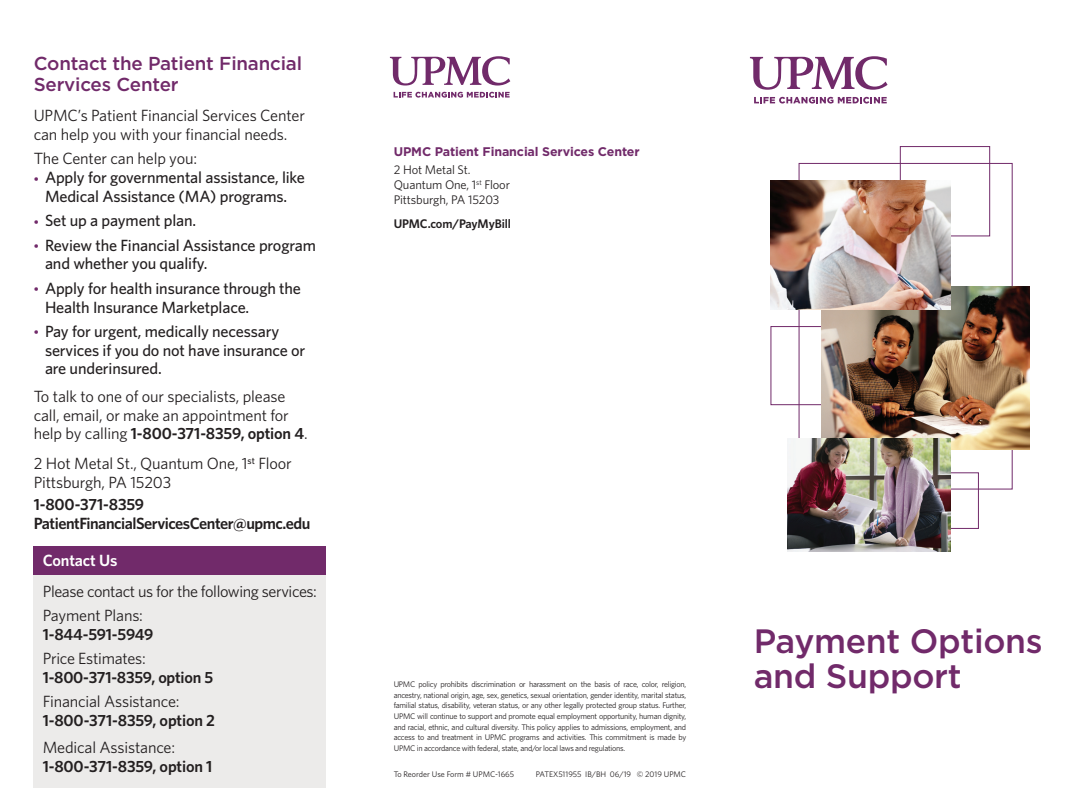
<style>
.page{position:relative;width:1080px;height:810px;background:#fff}
.page>*{position:absolute;margin:0;border:0;box-sizing:border-box;transform-origin:0 0}
.t1{font:500 33.75px/35px "Gotham";letter-spacing:-.01em;color:#712a6a}
.t2{font:500 18.75px/21.2px "Gotham";letter-spacing:-.01em;color:#712a6a}
.t3{font:16.25px/18.8px "Whitney";letter-spacing:-.01em;color:#231f20}
.t4{font:500 16.25px/18.8px "Whitney";letter-spacing:-.01em;color:#231f20}
.t5{font:600 16.25px/18.8px "Whitney";letter-spacing:-.02em;color:#231f20}
.t6{font:600 16.25px "Whitney";letter-spacing:-.01em;color:#fff}
.t7{font:12.5px/15px "Whitney";letter-spacing:-.01em;color:#231f20}
.t8{font:700 12.5px "Gotham";letter-spacing:-.01em;color:#712a6a}
.t9{font:600 12.5px "Whitney";letter-spacing:-.01em;color:#231f20}
.t10{font:8.12px/10.6px "Whitney";letter-spacing:-.03em;color:#231f20;text-align:justify}
.t11{font:8.12px "Whitney";color:#231f20}
.s1{font-family:"Gill Sans";font-weight:400;font-size:14.38px;color:#712a6a}
.s2{font-weight:600}
</style>
<div class="page">
<svg style="left:754px;top:97px;width:133px;height:7px"></svg>
<svg style="left:750px;top:56px;width:138px;height:34px"></svg>
<div style="left:922px;top:472px;width:57px;height:57px;border:1px solid #712a6a"></div>
<div style="left:771px;top:326px;width:90px;height:79px;border:1px solid #712a6a"></div>
<div style="left:900px;top:146px;width:90px;height:90px;border:1px solid #712a6a"></div>
<img style="left:821px;top:287px;width:208px;height:163px">
<img style="left:771px;top:180px;width:180px;height:129px">
<img style="left:788px;top:439px;width:163px;height:112px">
<svg style="left:394px;top:92px;width:116px;height:6px"></svg>
<svg style="left:390px;top:56px;width:120px;height:30px"></svg>
<div style="left:34px;top:575px;width:292px;height:213px;background:#ecebea"></div>
<div style="left:34px;top:547px;width:292px;height:28px;background:#712a6a"></div>
<h2 class="t2" style="left:34px;top:53px;width:270px">Contact the Patient Financial<br>Services Center</h2>
<h3 class="t3" style="left:34px;top:106px;width:273px">UPMC’s Patient Financial Services Center can help you with your financial needs.</h3>
<h3 class="t3" style="left:34px;top:149px;width:165px">The Center can help you:</h3>
<h3 class="t4" style="left:34px;top:168px;width:273px;text-align:center"><span class="s1">•</span> Apply for governmental assistance, like<br>Medical Assistance (MA) programs.</h3>
<h3 class="t4" style="left:34px;top:211px;width:164px"><span class="s1">•</span> Set up a payment plan.</h3>
<h3 class="t4" style="left:45px;top:235px;width:272px;text-indent:-11px"><span class="s1">•</span> Review the Financial Assistance program and whether you qualify.</h3>
<h3 class="t4" style="left:45px;top:278px;width:258px;text-indent:-11px"><span class="s1">•</span> Apply for health insurance through the<br>Health Insurance Marketplace.</h3>
<h3 class="t4" style="left:45px;top:321px;width:262px;text-indent:-11px"><span class="s1">•</span> Pay for urgent, medically necessary services if you do not have insurance or are underinsured.</h3>
<h3 class="t3" style="left:34px;top:386px;width:276px">To talk to one of our specialists, please call, email, or make an appointment for help by calling <span class="s2">1-800-371-8359, option 4</span>.</h3>
<h3 class="t3" style="left:34px;top:454px;width:260px">2 Hot Metal St., Quantum One, 1<sup>st</sup> Floor<br>Pittsburgh, PA 15203</h3>
<h3 class="t5" style="left:34px;top:495px;width:278px">1-800-371-8359<br>PatientFinancialServicesCenter@upmc.edu</h3>
<h3 class="t6" style="left:43px;top:551px;width:76px">Contact Us</h3>
<h3 class="t3" style="left:43px;top:578px;width:276px;line-height:24.4px">Please contact us for the following services:<br>Payment Plans:</h3>
<h3 class="t5" style="left:43px;top:624px;width:112px">1-844-591-5949</h3>
<h3 class="t3" style="left:43px;top:649px;width:105px">Price Estimates:</h3>
<h3 class="t5" style="left:43px;top:667px;width:172px">1-800-371-8359, option 5</h3>
<h3 class="t3" style="left:43px;top:692px;width:138px">Financial Assistance:</h3>
<h3 class="t5" style="left:43px;top:711px;width:174px">1-800-371-8359, option 2</h3>
<h3 class="t3" style="left:43px;top:738px;width:134px">Medical Assistance:</h3>
<h3 class="t5" style="left:43px;top:756px;width:171px">1-800-371-8359, option 1</h3>
<h3 class="t8" style="left:394px;top:144px;width:247px">UPMC Patient Financial Services Center</h3>
<h3 class="t7" style="left:394px;top:162px;width:118px">2 Hot Metal St.<br>Quantum One, 1<sup>st</sup> Floor<br>Pittsburgh, PA 15203</h3>
<h3 class="t9" style="left:394px;top:216px;width:119px">UPMC.com/PayMyBill</h3>
<p class="t10" style="left:394px;top:679px;width:294px">UPMC policy prohibits discrimination or harassment on the basis of race, color, religion, ancestry, national origin, age, sex, genetics, sexual orientation, gender identity, marital status, familial status, disability, veteran status, or any other legally protected group status. Further, UPMC will continue to support and promote equal employment opportunity, human dignity, and racial, ethnic, and cultural diversity. This policy applies to admissions, employment, and access to and treatment in UPMC programs and activities. This commitment is made by UPMC in accordance with federal, state, and/or local laws and regulations.</p>
<p class="t11" style="left:394px;top:769px;width:122px">To Reorder Use Form # UPMC-1665</p>
<p class="t11" style="left:536px;top:769px;width:152px">PATEX511955 IB/BH 06/19 © 2019 UPMC</p>
<h1 class="t1" style="left:754px;top:623px;width:290px">Payment Options and Support</h1>
</div>
